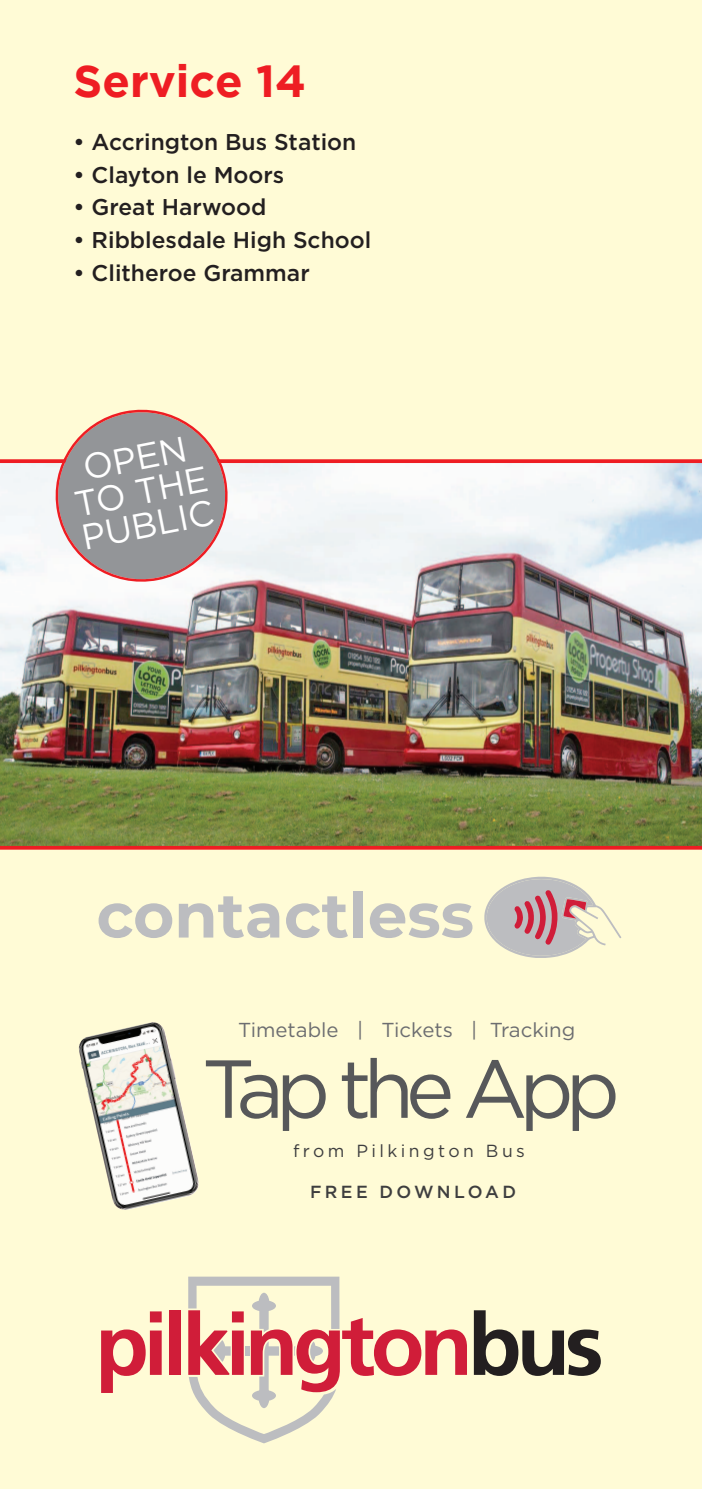
<style>
.page{position:relative;width:702px;height:1489px;background:#fff}
.page>*{position:absolute;margin:0;border:0;box-sizing:border-box;transform-origin:0 0}
.t1{font:82px "Gotham";letter-spacing:-.1em;color:#57585a}
.t2{font:700 62.75px "Montserrat";color:#bcbdc0}
.t3{font:700 45px "Gotham";color:#ee1d23}
.t4{font:35.75px/34px "Gotham";color:#fff;text-align:center}
.t5{font:500 22.75px "Gotham";color:#231f20}
.t6{font:20.25px "Gotham";color:#6c6d70}
.t7{font:17.5px "Gotham";letter-spacing:.195em;color:#3e3e3f}
.t8{font:500 17.5px "Gotham";letter-spacing:.195em;color:#3e3e3f}
</style>
<div class="page">
<div style="left:0;top:0;width:702px;height:1488px;background:#fffbd6"></div>
<img style="left:0;top:459px;width:702px;height:390px">
<svg style="left:101px;top:1311px;width:61px;height:81px"></svg>
<div style="left:169px;top:1310px;width:12px;height:64px;background:#d01d39"></div>
<svg style="left:188px;top:1276px;width:279px;height:167px"></svg>
<svg style="left:474px;top:1310px;width:126px;height:65px"></svg>
<img style="left:78px;top:1022px;width:121px;height:188px">
<svg style="left:484px;top:876px;width:137px;height:81px"></svg>
<svg style="left:48px;top:409px;width:187px;height:180px;background:#b6aeac"></svg>
<h3 class="t3" style="left:74px;top:64px;width:234px">Service 14</h3>
<p class="t5" style="left:74px;top:133px;width:284px">• Accrington Bus Station</p>
<p class="t5" style="left:74px;top:166px;width:212px">• Clayton le Moors</p>
<p class="t5" style="left:74px;top:199px;width:194px">• Great Harwood</p>
<p class="t5" style="left:74px;top:232px;width:299px">• Ribblesdale High School</p>
<p class="t5" style="left:74px;top:265px;width:238px">• Clitheroe Grammar</p>
<h3 class="t4" style="left:66px;top:456px;width:137px;rotate:-11deg">OPEN<br>TO THE<br>PUBLIC</h3>
<h2 class="t2" style="left:96px;top:879px;width:379px">contactless</h2>
<p class="t6" style="left:238px;top:1022px;width:339px">Timetable | Tickets | Tracking</p>
<h1 class="t1" style="left:202px;top:1057px;width:420px">Tap the App</h1>
<p class="t7" style="left:293px;top:1144px;width:233px">from Pilkington Bus</p>
<p class="t8" style="left:310px;top:1184px;width:208px">FREE DOWNLOAD</p>
</div>
